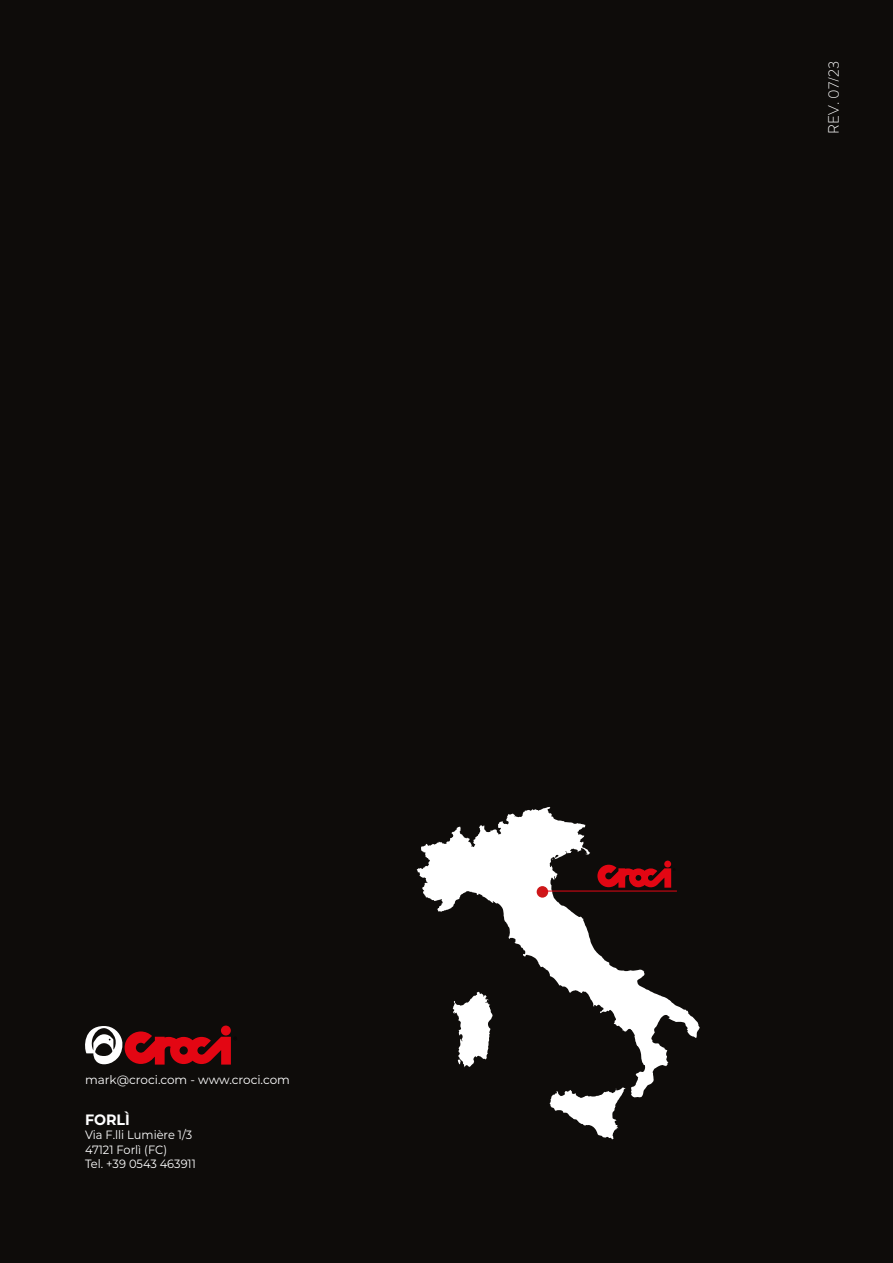
<style>
.page{position:relative;width:893px;height:1263px;background:#0e0c0a}
.page>*{position:absolute;margin:0;border:0;box-sizing:border-box;transform-origin:0 0}
.t1{font:300 15px "Brandon Grotesque";letter-spacing:.01em;color:#fff}
.t2{font:700 15px "Montserrat";color:#fff;scale:.95 1}
.t3{font:12px/14.4px "Montserrat";color:#fff;scale:.95 1}
.t4{font:12px "Montserrat";color:#fff}
</style>
<div class="page">
<svg style="left:85px;top:1025px;width:146px;height:39px"></svg>
<svg style="left:550px;top:1097px;width:70px;height:42px"></svg>
<svg style="left:417px;top:807px;width:283px;height:290px"></svg>
<div style="left:537px;top:886px;width:11px;height:12px;background:#cd1719;border-radius:50%"></div>
<hr style="left:542px;top:891px;width:135px;height:1px;background:#e30613">
<svg style="left:597px;top:860px;width:78px;height:28px"></svg>
<p class="t4" style="left:85px;top:1071px;width:206px">mark@croci.com - www.croci.com</p>
<p class="t2" style="left:85px;top:1109px;width:49px">FORLÌ</p>
<p class="t3" style="left:85px;top:1127px;width:118px">Via F.lli Lumière 1/3<br>47121 Forlì (FC)<br>Tel. +39 0543 463911</p>
<p class="t1" style="left:823px;top:134px;width:74px;rotate:-90deg">REV. 07/23</p>
</div>
